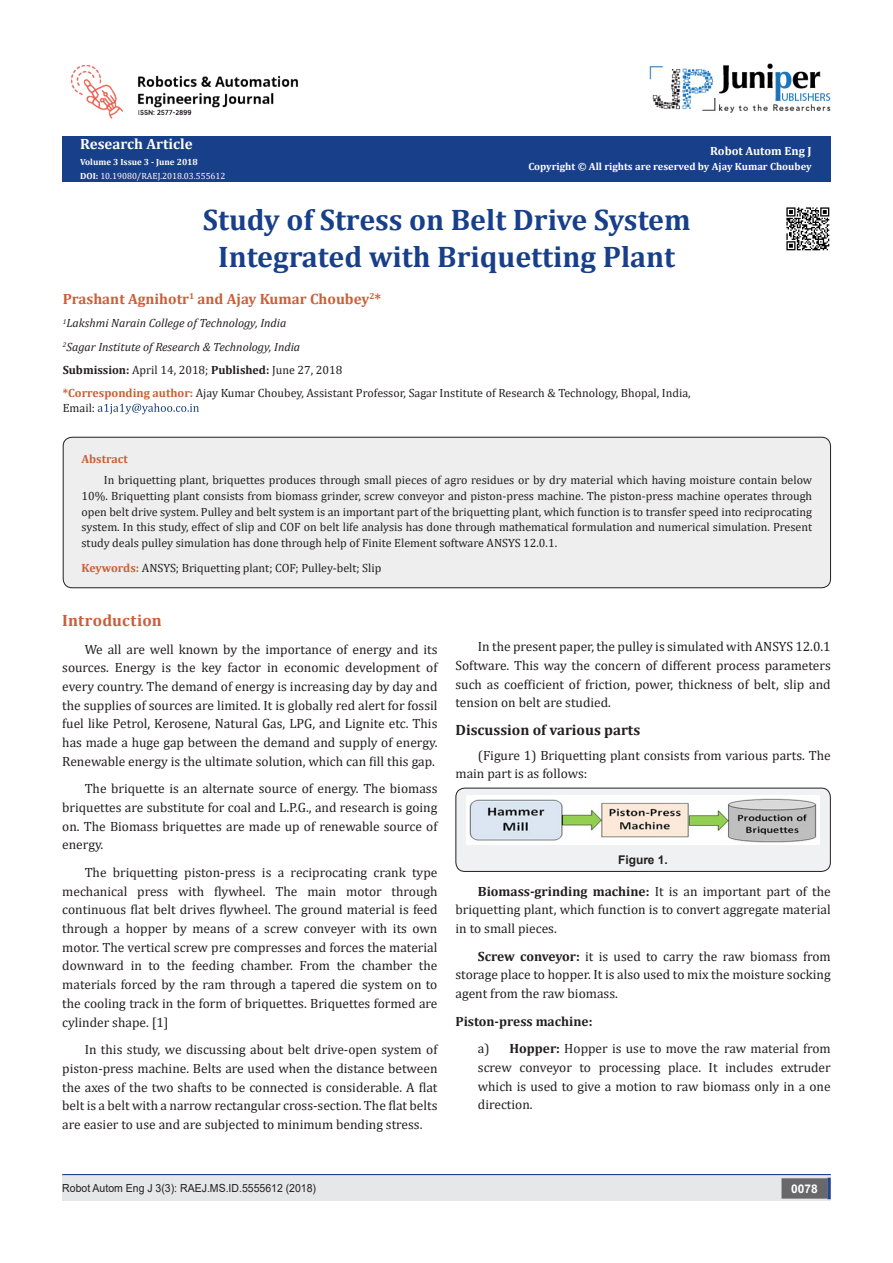
<style>
.page{position:relative;width:893px;height:1263px;background:#fff}
.page>*{position:absolute;margin:0;border:0;box-sizing:border-box;transform-origin:0 0}
.t1{font:700 29.85px "Cambria";color:#183f89}
.t2{font:700 16.5px "Cambria";letter-spacing:.015em;color:#ca5f37}
.t3{font:700 15px "Cambria";color:#ca5f37}
.t4{font:700 15px "Cambria";color:#231f20}
.t5{font:700 15px "Cambria";color:#fffefc}
.Default{font:13.5px/18.8px "Cambria";color:#231f20;text-align:justify}
.t6{font:700 13.5px "Cambria";color:#231f20}
.t7{font:12px/15.8px "Cambria";color:#231f20}
.t8{font:italic 12px "Cambria";color:#231f20}
.t9{font:700 12px "Cambria";color:#fffefc}
.t10{font:700 12px "Cambria";color:#ca6035}
.t11{font:700 12px "Arial";color:#231f20}
.t12{font:700 12px "Arial";color:#fff}
.t13{font:11.1px "Arial";color:#231f20;scale:.94 1}
.t14{font:700 10.5px "Cambria";color:#fffefc}
.t15{font:9px "Cambria";color:#fffefc}
.t16{font:700 9px "Cambria";color:#fffefc}
.s1{font-weight:700}
.s2{font-weight:700;color:#ca5f37}
.s3{font-weight:700;color:#ca6035}
</style>
<div class="page">
<div style="left:62px;top:137px;width:769px;height:45px;background:#183f89"></div>
<svg style="left:98px;top:403px;width:101px;height:11px"></svg>
<img style="left:650px;top:63px;width:181px;height:50px">
<div style="left:62px;top:1174px;width:769px;height:27px;background:#e6e7e9"></div>
<div style="left:782px;top:1179px;width:45px;height:19px;background:#68676a"></div>
<div style="left:781px;top:1178px;width:46px;height:20px;border:2px solid #68676a"></div>
<svg style="left:827px;top:1178px;width:4px;height:21px"></svg>
<hr style="left:62px;top:1174px;width:769px;height:1px;background:#253f8e">
<div style="left:63px;top:437px;width:767px;height:151px;background:#eeeeef;border-radius:9px"></div>
<div style="left:63px;top:437px;width:768px;height:151px;border:1px solid #231f20;border-radius:9px"></div>
<div style="left:456px;top:788px;width:374px;height:83px;background:#f0f1f2;border-radius:9px"></div>
<div style="left:455px;top:788px;width:376px;height:84px;border:1px solid #231f20;border-radius:9px"></div>
<img style="left:467px;top:795px;width:352px;height:49px">
<img style="left:786px;top:207px;width:44px;height:44px">
<img style="left:71px;top:64px;width:227px;height:55px">
<p class="t5" style="left:80px;top:133px;width:114px">Research Article</p>
<p class="t16" style="left:80px;top:156px;width:119px">Volume 3 Issue 3 - June 2018</p>
<p class="t15" style="left:80px;top:170px;width:147px"><span class="s1">DOI:</span> 10.19080/RAEJ.2018.03.555612</p>
<p class="t9" style="left:710px;top:142px;width:103px">Robot Autom Eng J</p>
<p class="t14" style="left:528px;top:159px;width:285px">Copyright © All rights are reserved by Ajay Kumar Choubey</p>
<p class="t1" style="left:203px;top:199px;width:489px">Study of Stress on Belt Drive System</p>
<p class="t1" style="left:218px;top:236px;width:458px">Integrated with Briquetting Plant</p>
<p class="t3" style="left:63px;top:288px;width:320px">Prashant Agnihotr<sup>1</sup> and Ajay Kumar Choubey<sup>2</sup>*</p>
<p class="t8" style="left:63px;top:315px;width:225px"><sup>1</sup>Lakshmi Narain College of Technology, India</p>
<p class="t8" style="left:63px;top:338px;width:239px"><sup>2</sup>Sagar Institute of Research &amp; Technology, India</p>
<p class="t7" style="left:63px;top:362px;width:281px"><span class="s1">Submission:</span> April 14, 2018; <span class="s1">Published:</span> June 27, 2018</p>
<p class="t7" style="left:63px;top:386px;width:629px;line-height:14.4px"><span class="s2">*Corresponding author:</span> Ajay Kumar Choubey, Assistant Professor, Sagar Institute of Research &amp; Technology, Bhopal, India,<br>Email:</p>
<p class="t10" style="left:81px;top:450px;width:48px">Abstract</p>
<p class="t7" style="left:81px;top:472px;width:732px;text-align:justify;text-indent:22px">In briquetting plant, briquettes produces through small pieces of agro residues or by dry material which having moisture contain below 10%. Briquetting plant consists from biomass grinder, screw conveyor and piston-press machine. The piston-press machine operates through open belt drive system. Pulley and belt system is an important part of the briquetting plant, which function is to transfer speed into reciprocating system. In this study, effect of slip and COF on belt life analysis has done through mathematical formulation and numerical simulation. Present study deals pulley simulation has done through help of Finite Element software ANSYS 12.0.1.</p>
<p class="t7" style="left:81px;top:560px;width:301px"><span class="s3">Keywords:</span> ANSYS; Briquetting plant; COF; Pulley-belt; Slip</p>
<p class="t2" style="left:62px;top:609px;width:101px">Introduction</p>
<p class="Default" style="left:62px;top:640px;width:377px;text-indent:22px">We all are well known by the importance of energy and its sources. Energy is the key factor in economic development of every country. The demand of energy is increasing day by day and the supplies of sources are limited. It is globally red alert for fossil fuel like Petrol, Kerosene, Natural Gas, LPG, and Lignite etc. This has made a huge gap between the demand and supply of energy.<br>Renewable energy is the ultimate solution, which can fill this gap.</p>
<p class="Default" style="left:62px;top:779px;width:377px;text-indent:22px">The briquette is an alternate source of energy. The biomass briquettes are substitute for coal and L.P.G., and research is going on. The Biomass briquettes are made up of renewable source of energy.</p>
<p class="Default" style="left:62px;top:863px;width:377px;text-indent:22px">The briquetting piston-press is a reciprocating crank type mechanical press with flywheel. The main motor through continuous flat belt drives flywheel. The ground material is feed through a hopper by means of a screw conveyer with its own motor. The vertical screw pre compresses and forces the material downward in to the feeding chamber. From the chamber the materials forced by the ram through a tapered die system on to the cooling track in the form of briquettes. Briquettes formed are cylinder shape. [1]</p>
<p class="Default" style="left:62px;top:1040px;width:377px;text-indent:22px">In this study, we discussing about belt drive-open system of piston-press machine. Belts are used when the distance between the axes of the two shafts to be connected is considerable. A flat belt is a belt with a narrow rectangular cross-section. The flat belts are easier to use and are subjected to minimum bending stress.</p>
<p class="Default" style="left:455px;top:637px;width:377px;text-indent:22px">In the present paper, the pulley is simulated with ANSYS 12.0.1<br>Software. This way the concern of different process parameters such as coefficient of friction, power, thickness of belt, slip and tension on belt are studied.</p>
<p class="t4" style="left:455px;top:719px;width:186px">Discussion of various parts</p>
<p class="Default" style="left:455px;top:746px;width:377px;text-indent:22px">(Figure 1) Briquetting plant consists from various parts. The main part is as follows:</p>
<p class="t11" style="left:618px;top:851px;width:51px">Figure 1.</p>
<p class="Default" style="left:455px;top:882px;width:377px;text-indent:22px"><span class="s1">Biomass-grinding machine:</span> It is an important part of the briquetting plant, which function is to convert aggregate material in to small pieces.</p>
<p class="Default" style="left:455px;top:947px;width:377px;text-indent:22px"><span class="s1">Screw conveyor:</span> it is used to carry the raw biomass from storage place to hopper. It is also used to mix the moisture socking agent from the raw biomass.</p>
<p class="t6" style="left:455px;top:1011px;width:138px">Piston-press machine:</p>
<p class="Default" style="left:478px;top:1039px;width:354px">a) <span class="s1">Hopper:</span> Hopper is use to move the raw material from screw conveyor to processing place. It includes extruder which is used to give a motion to raw biomass only in a one direction.</p>
<p class="t13" style="left:62px;top:1180px;width:272px">Robot Autom Eng J 3(3): RAEJ.MS.ID.5555612 (2018)</p>
<p class="t12" style="left:791px;top:1180px;width:28px">0078</p>
</div>
